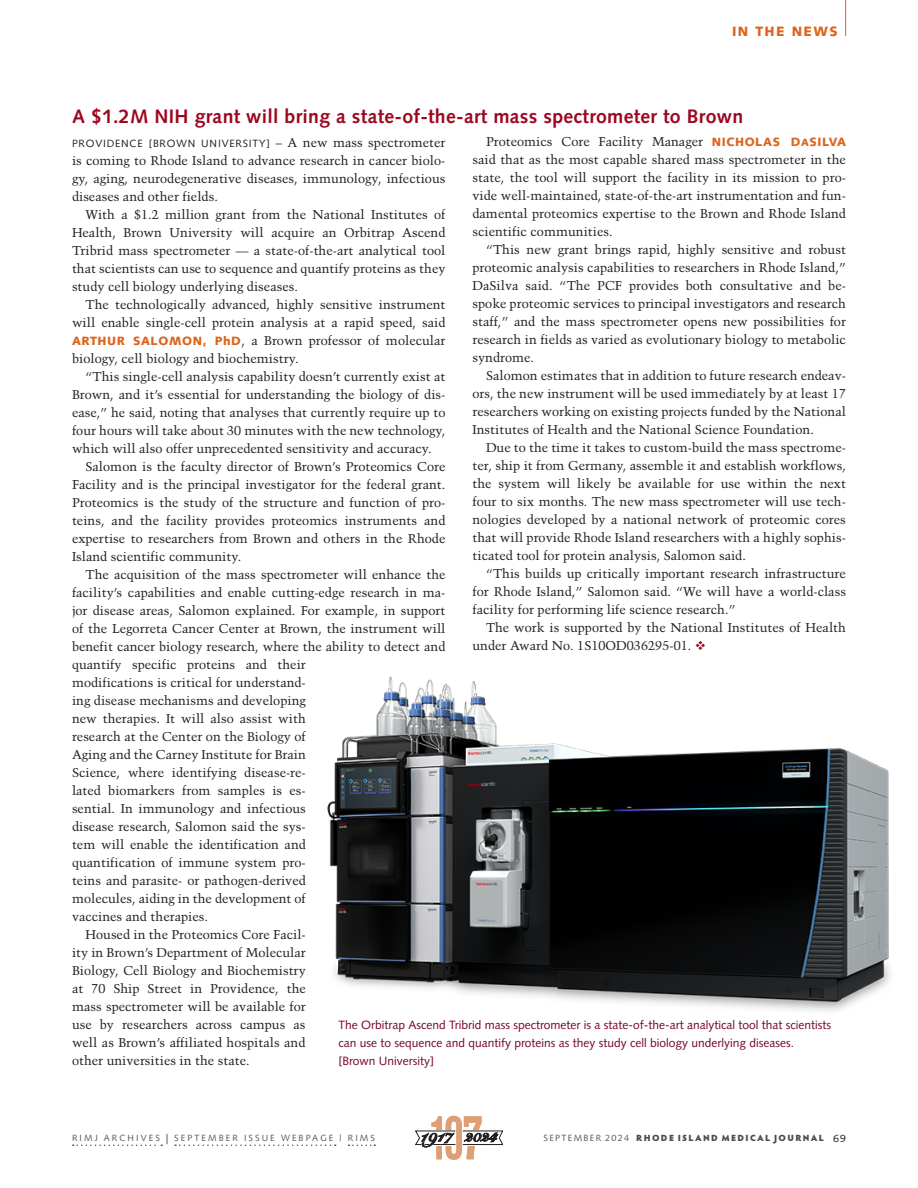
<style>
.page{position:relative;width:918px;height:1188px;background:#fff}
.page>*{position:absolute;margin:0;border:0;box-sizing:border-box;transform-origin:0 0}
.News_Headline_red{font:700 19.5px "Syntax LT Std";letter-spacing:.015em;color:#9d061f}
.t1{font:900 13.65px "Snell Roundhand";color:#231f20}
.dept_orange{font:900 13.5px "Syntax LT Std";letter-spacing:.1em;color:#dc641c}
.People_text__8_5_12{font:12.75px/18px "Trump Mediaeval";color:#231f20;text-align:justify}
.People_text_1st_line{font:12.75px/18px "Trump Mediaeval";color:#231f20;text-align:justify}
.People_caption{font:12px/18px "Syntax LT Std";color:#750130}
.People_text_1st_line-2{font:10.5px "Syntax LT Std";letter-spacing:.075em;color:#231f20}
.t2{font:900 9px "Hypatia Sans Pro";letter-spacing:.155em;color:#4b4c4d}
.t3{font:9px "Syntax LT Std";letter-spacing:.23em;color:#57585a}
.s1{font-family:"Trump Mediaeval";font-size:12.75px}
.s2{font-family:"Syntax LT Std";font-weight:900;font-size:12px;color:#dc641c}
.s3{font-family:"Syntax LT Std";font-weight:900;font-size:10.5px;color:#dc641c}
.s4{color:#9d061f}
.s5{font-size:13.5px;color:#231f20}
.s6{font-family:"Syntax LT Std";font-weight:400;color:#57585a}
.s7{font-family:"Syntax LT Std";font-weight:400;font-size:10.5px;color:#231f20}
</style>
<div class="page">
<svg style="left:415px;top:1116px;width:88px;height:44px"></svg>
<img style="left:327px;top:676px;width:563px;height:335px">
<hr style="left:845px;top:0;width:1px;height:36px;background:#dc641c">
<svg style="left:73px;top:1144px;width:89px;height:2px"></svg>
<svg style="left:175px;top:1144px;width:161px;height:2px"></svg>
<svg style="left:349px;top:1144px;width:26px;height:2px"></svg>
<p class="dept_orange" style="left:732px;top:23px;width:107px">IN THE NEWS</p>
<p class="News_Headline_red" style="left:72px;top:105px;width:673px">A $1.2M NIH grant will bring a state-of-the-art mass spectrometer to Brown</p>
<p class="People_text_1st_line-2" style="left:72px;top:137px;width:375px">PROVIDENCE [BROWN UNIVERSITY] <span class="s1">– A new mass spectrometer</span></p>
<p class="People_text_1st_line" style="left:72px;top:151px;width:375px">is coming to Rhode Island to advance research in cancer biolo&shy;gy, aging, neurodegenerative diseases, immunology, infectious diseases and other fields.</p>
<p class="People_text__8_5_12" style="left:72px;top:205px;width:375px;text-indent:14px">With a $1.2 million grant from the National Institutes of Health, Brown University will acquire an Orbitrap Ascend Tribrid mass spectrometer — a state-of-the-art analytical tool that scientists can use to sequence and quantify proteins as they study cell biology underlying diseases.</p>
<p class="People_text__8_5_12" style="left:72px;top:295px;width:375px;text-indent:14px">The technologically advanced, highly sensitive instrument will enable single-cell protein analysis at a rapid speed, said <span class="s2">ARTHUR SALOMON, PhD</span>, a Brown professor of molecular biology, cell biology and biochemistry.</p>
<p class="People_text__8_5_12" style="left:72px;top:367px;width:375px;text-indent:14px">“This single-cell analysis capability doesn’t currently exist at Brown, and it’s essential for understanding the biology of dis&shy;ease,” he said, noting that analyses that currently require up to four hours will take about 30 minutes with the new technology, which will also offer unprecedented sensitivity and accuracy.</p>
<p class="People_text__8_5_12" style="left:72px;top:457px;width:375px;text-indent:14px">Salomon is the faculty director of Brown’s Proteomics Core Facility and is the principal investigator for the federal grant.<br>Proteomics is the study of the structure and function of pro&shy;teins, and the facility provides proteomics instruments and expertise to researchers from Brown and others in the Rhode Island scientific community.</p>
<p class="People_text__8_5_12" style="left:72px;top:565px;width:375px;text-align:left;text-indent:14px">The acquisition of the mass spectrometer will enhance the facility’s capabilities and enable cutting-edge research in ma&shy;jor disease areas, Salomon explained. For example, in support of the Legorreta Cancer Center at Brown, the instrument will benefit cancer biology research, where the ability to detect and quantify specific proteins and their<br>modifications is critical for understand-<br>ing disease mechanisms and developing<br>new therapies. It will also assist with<br>research at the Center on the Biology of<br>Aging and the Carney Institute for Brain<br>Science, where identifying disease-re-<br>lated biomarkers from samples is es-<br>sential. In immunology and infectious<br>disease research, Salomon said the sys-<br>tem will enable the identification and<br>quantification of immune system pro-<br>teins and parasite- or pathogen-derived<br>molecules, aiding in the development of<br>vaccines and therapies.</p>
<p class="People_text__8_5_12" style="left:72px;top:925px;width:235px;text-indent:14px">Housed in the Proteomics Core Facil&shy;ity in Brown’s Department of Molecular Biology, Cell Biology and Biochemistry at 70 Ship Street in Providence, the mass spectrometer will be available for use by researchers across campus as well as Brown’s affiliated hospitals and other universities in the state.</p>
<p class="People_text__8_5_12" style="left:472px;top:133px;width:375px;text-indent:14px">Proteomics Core Facility Manager <span class="s2">NICHOLAS D</span><span class="s3">A</span><span class="s2">SILVA </span>said that as the most capable shared mass spectrometer in the state, the tool will support the facility in its mission to pro&shy;vide well-maintained, state-of-the-art instrumentation and fun&shy;damental proteomics expertise to the Brown and Rhode Island scientific communities.</p>
<p class="People_text__8_5_12" style="left:472px;top:241px;width:375px;text-indent:14px">“This new grant brings rapid, highly sensitive and robust proteomic analysis capabilities to researchers in Rhode Island,” DaSilva said. “The PCF provides both consultative and be&shy;spoke proteomic services to principal investigators and research staff,” and the mass spectrometer opens new possibilities for research in fields as varied as evolutionary biology to metabolic syndrome.</p>
<p class="People_text__8_5_12" style="left:472px;top:367px;width:375px;text-indent:14px">Salomon estimates that in addition to future research endeav&shy;ors, the new instrument will be used immediately by at least 17 researchers working on existing projects funded by the National Institutes of Health and the National Science Foundation.</p>
<p class="People_text__8_5_12" style="left:472px;top:439px;width:375px;text-indent:14px">Due to the time it takes to custom-build the mass spectrome&shy;ter, ship it from Germany, assemble it and establish workflows, the system will likely be available for use within the next four to six months. The new mass spectrometer will use tech&shy;nologies developed by a national network of proteomic cores that will provide Rhode Island researchers with a highly sophis&shy;ticated tool for protein analysis, Salomon said.</p>
<p class="People_text__8_5_12" style="left:472px;top:565px;width:375px;text-indent:14px">“This builds up critically important research infrastructure for Rhode Island,” Salomon said. “We will have a world-class facility for performing life science research.”</p>
<p class="People_text__8_5_12" style="left:472px;top:619px;width:375px;text-indent:14px">The work is supported by the National Institutes of Health under Award No. 1S10OD036295-01. <span class="s4">❖</span></p>
<p class="People_caption" style="left:338px;top:1016px;width:494px">The Orbitrap Ascend Tribrid mass spectrometer is a state-of-the-art analytical tool that scientists can use to sequence and quantify proteins as they study cell biology underlying diseases. [Brown University]</p>
<p class="t1" style="left:489px;top:1129px;width:9px">4</p>
<p class="t3" style="left:72px;top:1132px;width:305px">RIMJ ARCHIVES <span class="s5">|</span> SEPTEMBER ISSUE WEBPAGE | RIMS</p>
<p class="t2" style="left:544px;top:1131px;width:304px"><span class="s6">SEPTEMBER 2024</span> RHODE ISLAND MEDICAL JOURNAL <span class="s7">69</span></p>
</div>
